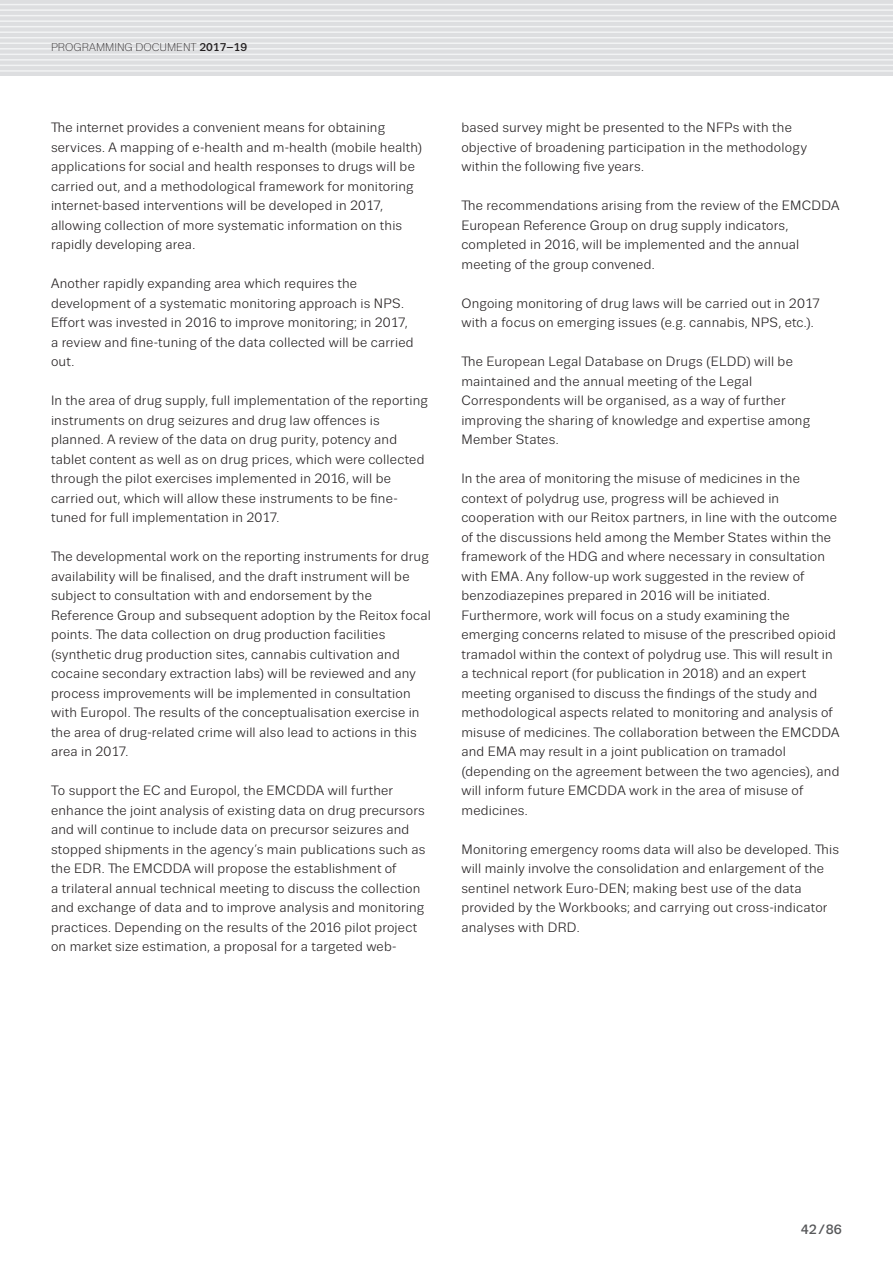
<style>
.page{position:relative;width:893px;height:1263px;background:#fff}
.page>*{position:absolute;margin:0;border:0;box-sizing:border-box;transform-origin:0 0}
.TEXT_Regular_9_13{font:13.5px/19.5px "Trivia Sans";letter-spacing:.015em;color:#231f20}
.t1{font:500 13.5px "Trivia Sans";color:#57585a}
.t2{font:300 11.25px "Trivia Sans";color:#231f20}
.s1{font-weight:500}
</style>
<div class="page">
<div style="left:0;top:0;width:893px;height:76px;background:#dddee0"></div>
<hr style="left:0;top:4px;width:893px;height:1px;background:#f2f3f4">
<hr style="left:0;top:9px;width:893px;height:2px;background:#f2f3f4">
<hr style="left:0;top:15px;width:893px;height:1px;background:#f2f3f4">
<hr style="left:0;top:20px;width:893px;height:2px;background:#f2f3f4">
<hr style="left:0;top:26px;width:893px;height:1px;background:#f2f3f4">
<hr style="left:0;top:31px;width:893px;height:2px;background:#f2f3f4">
<hr style="left:0;top:37px;width:893px;height:1px;background:#f2f3f4">
<hr style="left:0;top:43px;width:893px;height:1px;background:#f2f3f4">
<hr style="left:0;top:48px;width:893px;height:2px;background:#f2f3f4">
<hr style="left:0;top:54px;width:893px;height:1px;background:#f2f3f4">
<hr style="left:0;top:59px;width:893px;height:2px;background:#f2f3f4">
<hr style="left:0;top:65px;width:893px;height:1px;background:#f2f3f4">
<hr style="left:0;top:70px;width:893px;height:2px;background:#f2f3f4">
<p class="t2" style="left:51px;top:42px;width:198px">PROGRAMMING DOCUMENT <span class="s1">2017–19</span></p>
<p class="TEXT_Regular_9_13" style="left:51px;top:118px;width:373px">The internet provides a convenient means for obtaining services. A mapping of e-health and m-health (mobile health) applications for social and health responses to drugs will be carried out, and a methodological framework for monitoring internet-based interventions will be developed in 2017, allowing collection of more systematic information on this rapidly developing area.</p>
<p class="TEXT_Regular_9_13" style="left:51px;top:274px;width:364px">Another rapidly expanding area which requires the development of a systematic monitoring approach is NPS.<br>Effort was invested in 2016 to improve monitoring; in 2017, a review and fine-tuning of the data collected will be carried out.</p>
<p class="TEXT_Regular_9_13" style="left:51px;top:391px;width:378px">In the area of drug supply, full implementation of the reporting instruments on drug seizures and drug law offences is planned. A review of the data on drug purity, potency and tablet content as well as on drug prices, which were collected through the pilot exercises implemented in 2016, will be carried out, which will allow these instruments to be fine&shy;tuned for full implementation in 2017.</p>
<p class="TEXT_Regular_9_13" style="left:51px;top:547px;width:381px">The developmental work on the reporting instruments for drug availability will be finalised, and the draft instrument will be subject to consultation with and endorsement by the Reference Group and subsequent adoption by the Reitox focal points. The data collection on drug production facilities (synthetic drug production sites, cannabis cultivation and cocaine secondary extraction labs) will be reviewed and any process improvements will be implemented in consultation with Europol. The results of the conceptualisation exercise in the area of drug-related crime will also lead to actions in this area in 2017.</p>
<p class="TEXT_Regular_9_13" style="left:51px;top:781px;width:376px">To support the EC and Europol, the EMCDDA will further enhance the joint analysis of existing data on drug precursors and will continue to include data on precursor seizures and stopped shipments in the agency’s main publications such as the EDR. The EMCDDA will propose the establishment of<br>a trilateral annual technical meeting to discuss the collection and exchange of data and to improve analysis and monitoring practices. Depending on the results of the 2016 pilot project on market size estimation, a proposal for a targeted web-</p>
<p class="TEXT_Regular_9_13" style="left:461px;top:118px;width:347px">based survey might be presented to the NFPs with the objective of broadening participation in the methodology within the following five years.</p>
<p class="TEXT_Regular_9_13" style="left:461px;top:196px;width:380px">The recommendations arising from the review of the EMCDDA European Reference Group on drug supply indicators, completed in 2016, will be implemented and the annual meeting of the group convened.</p>
<p class="TEXT_Regular_9_13" style="left:461px;top:293px;width:360px">Ongoing monitoring of drug laws will be carried out in 2017 with a focus on emerging issues (e.g. cannabis, NPS, etc.).</p>
<p class="TEXT_Regular_9_13" style="left:461px;top:352px;width:350px">The European Legal Database on Drugs (ELDD) will be maintained and the annual meeting of the Legal Correspondents will be organised, as a way of further improving the sharing of knowledge and expertise among Member States.</p>
<p class="TEXT_Regular_9_13" style="left:461px;top:469px;width:380px">In the area of monitoring the misuse of medicines in the context of polydrug use, progress will be achieved in cooperation with our Reitox partners, in line with the outcome of the discussions held among the Member States within the framework of the HDG and where necessary in consultation with EMA. Any follow-up work suggested in the review of benzodiazepines prepared in 2016 will be initiated.<br>Furthermore, work will focus on a study examining the emerging concerns related to misuse of the prescribed opioid tramadol within the context of polydrug use. This will result in a technical report (for publication in 2018) and an expert meeting organised to discuss the findings of the study and methodological aspects related to monitoring and analysis of misuse of medicines. The collaboration between the EMCDDA and EMA may result in a joint publication on tramadol (depending on the agreement between the two agencies), and will inform future EMCDDA work in the area of misuse of medicines.</p>
<p class="TEXT_Regular_9_13" style="left:461px;top:839px;width:379px">Monitoring emergency rooms data will also be developed. This will mainly involve the consolidation and enlargement of the sentinel network Euro-DEN; making best use of the data provided by the Workbooks; and carrying out cross-indicator analyses with DRD.</p>
<p class="t1" style="left:801px;top:1222px;width:43px">42/86</p>
</div>
